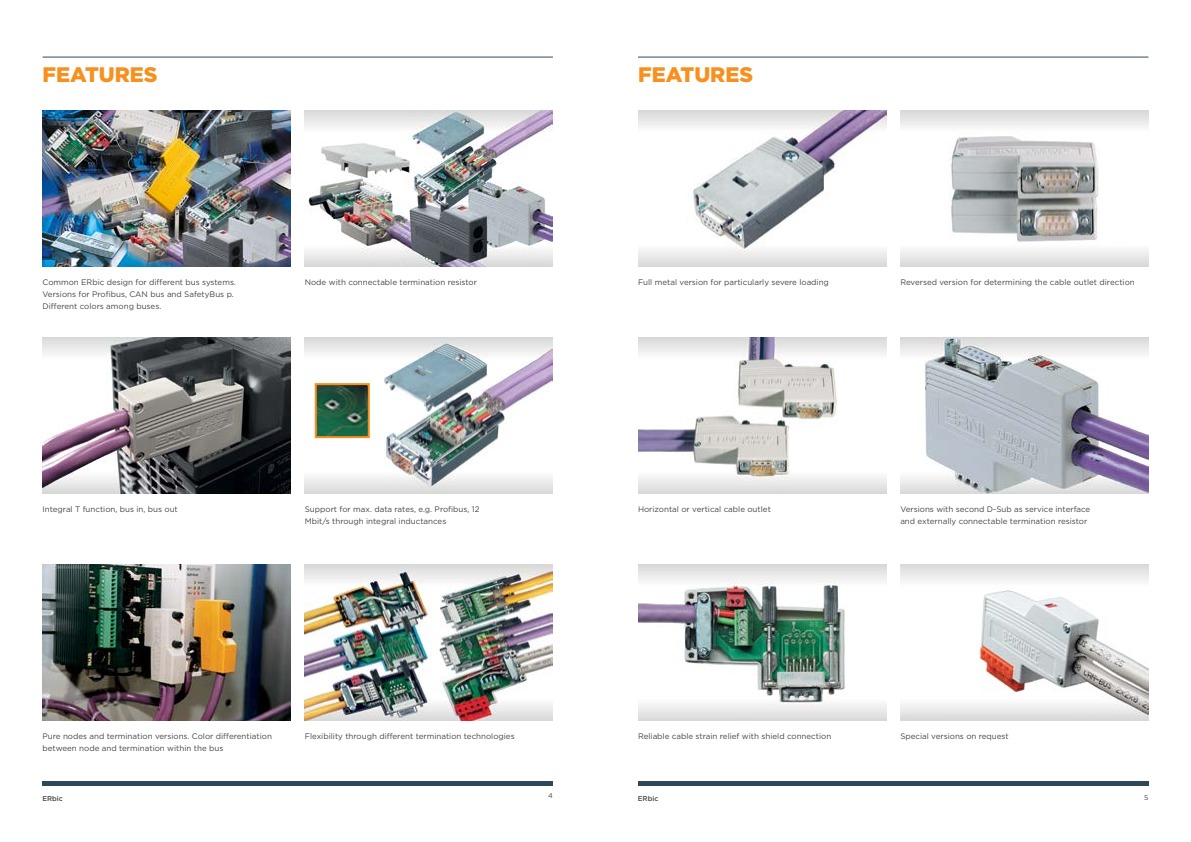
<style>
.page{position:relative;width:1191px;height:842px;background:#fff}
.page>*{position:absolute;margin:0;border:0;box-sizing:border-box;transform-origin:0 0}
.t1{font:900 21px "Gotham";color:#f7901e}
.t2{font:8px/12px "Gotham";color:#464547}
.t3{font:500 7px "Gotham";color:#464547}
.t4{font:7px "Gotham";color:#464547}
</style>
<div class="page">
<hr style="left:638px;top:781px;width:510px;height:4px;background:#2e4857">
<hr style="left:43px;top:781px;width:510px;height:4px;background:#2e4857">
<hr style="left:638px;top:57px;width:510px;height:1px;background:#2e4857">
<hr style="left:43px;top:57px;width:510px;height:1px;background:#2e4857">
<img style="left:43px;top:111px;width:248px;height:156px">
<img style="left:43px;top:338px;width:248px;height:155px">
<img style="left:43px;top:564px;width:248px;height:156px">
<img style="left:305px;top:111px;width:248px;height:156px">
<img style="left:305px;top:338px;width:248px;height:155px">
<img style="left:305px;top:564px;width:248px;height:156px">
<img style="left:318px;top:386px;width:49px;height:49px">
<div style="left:315px;top:383px;width:55px;height:55px;border:2px solid #f7901e"></div>
<img style="left:638px;top:111px;width:248px;height:156px">
<img style="left:638px;top:338px;width:248px;height:155px">
<img style="left:638px;top:564px;width:248px;height:156px">
<img style="left:900px;top:111px;width:248px;height:156px">
<img style="left:900px;top:564px;width:248px;height:156px">
<img style="left:900px;top:338px;width:248px;height:155px">
<h1 class="t1" style="left:43px;top:60px;width:117px">FEATURES</h1>
<h1 class="t1" style="left:638px;top:60px;width:117px">FEATURES</h1>
<p class="t2" style="left:43px;top:276px;width:195px">Common ERbic design for different bus systems.<br>Versions for Profibus, CAN bus and SafetyBus p.<br>Different colors among buses.</p>
<p class="t2" style="left:305px;top:276px;width:174px">Node with connectable termination resistor</p>
<p class="t2" style="left:638px;top:276px;width:192px">Full metal version for particularly severe loading</p>
<p class="t2" style="left:900px;top:276px;width:236px">Reversed version for determining the cable outlet direction</p>
<p class="t2" style="left:43px;top:503px;width:137px">Integral T function, bus in, bus out</p>
<p class="t2" style="left:305px;top:503px;width:176px">Support for max. data rates, e.g. Profibus, 12<br>Mbit/s through integral inductances</p>
<p class="t2" style="left:638px;top:503px;width:134px">Horizontal or vertical cable outlet</p>
<p class="t2" style="left:900px;top:503px;width:191px">Versions with second D-Sub as service interface and externally connectable termination resistor</p>
<p class="t2" style="left:43px;top:729px;width:231px">Pure nodes and termination versions. Color differentiation between node and termination within the bus</p>
<p class="t2" style="left:305px;top:729px;width:211px">Flexibility through different termination technologies</p>
<p class="t2" style="left:638px;top:729px;width:195px">Reliable cable strain relief with shield connection</p>
<p class="t2" style="left:900px;top:729px;width:110px">Special versions on request</p>
<p class="t3" style="left:43px;top:794px;width:22px">ERbic</p>
<p class="t4" style="left:548px;top:791px;width:6px">4</p>
<p class="t3" style="left:638px;top:794px;width:22px">ERbic</p>
<p class="t4" style="left:1144px;top:793px;width:6px">5</p>
</div>
